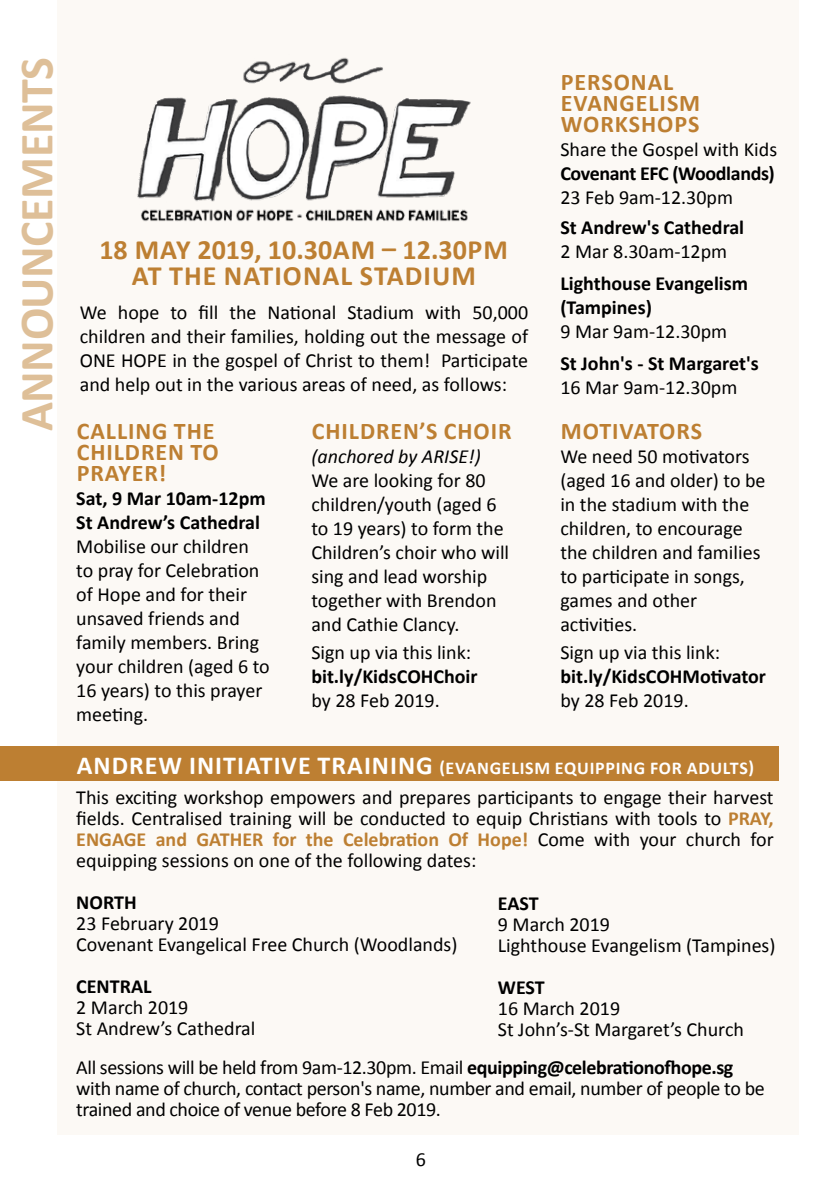
<style>
.page{position:relative;width:840px;height:1191px;background:#fff}
.page>*{position:absolute;margin:0;border:0;box-sizing:border-box;transform-origin:0 0}
.t1{font:700 48px "Calibri";letter-spacing:-.01em;color:#debf98}
.t2{font:700 28px/26px "Calibri";letter-spacing:.035em;color:#bd7f32;text-align:center}
.t3{font:700 24px/21px "Calibri";letter-spacing:.04em;color:#bd7f32}
.t4{font:20px/24px "Calibri";color:#000}
.t5{font:20px/21px "Calibri";letter-spacing:-.02em;color:#000}
.t6{font:700 20px/24px "Calibri";color:#000}
.t7{font:700 20px "Calibri";letter-spacing:-.02em;color:#000}
.t8{font:italic 20px "Calibri";color:#000}
.t9{font:700 18px "Calibri";letter-spacing:.04em;color:#fff}
.s1{font-size:26px}
.s2{font-weight:700;color:#bd7f32}
.s3{font-weight:700}
</style>
<div class="page">
<div style="left:57px;top:0;width:740px;height:1134px;background:#fcf9f5"></div>
<div style="left:0;top:746px;width:778px;height:35px;background:#bd7f32"></div>
<img style="left:137px;top:57px;width:334px;height:165px">
<h1 class="t1" style="left:6px;top:431px;width:375px;rotate:-90deg">ANNOUNCEMENTS</h1>
<h2 class="t2" style="left:99px;top:237px;width:410px">18 MAY 2019, 10.30AM – 12.30PM<br>AT THE NATIONAL STADIUM</h2>
<p class="t4" style="left:80px;top:300px;width:449px;text-align:justify">We hope to fill the National Stadium with 50,000 children and their families, holding out the message of ONE HOPE in the gospel of Christ to them! Participate and help out in the various areas of need, as follows:</p>
<p class="t3" style="left:77px;top:420px;width:143px">CALLING THE<br>CHILDREN TO<br>PRAYER!</p>
<p class="t6" style="left:76px;top:486px;width:191px">Sat, 9 Mar 10am-12pm<br>St Andrew’s Cathedral</p>
<p class="t4" style="left:76px;top:534px;width:195px">Mobilise our children to pray for Celebration of Hope and for their unsaved friends and family members. Bring your children (aged 6 to<br>16 years) to this prayer meeting.</p>
<p class="t3" style="left:311px;top:420px;width:201px">CHILDREN’S CHOIR</p>
<p class="t8" style="left:311px;top:443px;width:171px">(anchored by ARISE!)</p>
<p class="t4" style="left:311px;top:468px;width:199px">We are looking for 80 children/youth (aged 6 to 19 years) to form the<br>Children’s choir who will sing and lead worship together with Brendon and Cathie Clancy.</p>
<p class="t4" style="left:311px;top:640px;width:161px">Sign up via this link:</p>
<p class="t6" style="left:311px;top:664px;width:168px">bit.ly/KidsCOHChoir</p>
<p class="t4" style="left:311px;top:688px;width:130px">by 28 Feb 2019.</p>
<p class="t3" style="left:560px;top:72px;width:141px">PERSONAL<br>EVANGELISM<br>WORKSHOPS</p>
<p class="t4" style="left:560px;top:138px;width:218px">Share the Gospel with Kids</p>
<p class="t7" style="left:560px;top:161px;width:216px">Covenant EFC (Woodlands)</p>
<p class="t4" style="left:560px;top:186px;width:174px">23 Feb 9am-12.30pm</p>
<p class="t6" style="left:560px;top:216px;width:185px">St Andrew's Cathedral</p>
<p class="t4" style="left:560px;top:240px;width:168px">2 Mar 8.30am-12pm</p>
<p class="t6" style="left:560px;top:272px;width:189px">Lighthouse Evangelism (Tampines)</p>
<p class="t4" style="left:560px;top:320px;width:168px">9 Mar 9am-12.30pm</p>
<p class="t6" style="left:560px;top:352px;width:200px">St John's - St Margaret's</p>
<p class="t4" style="left:560px;top:376px;width:178px">16 Mar 9am-12.30pm</p>
<p class="t3" style="left:560px;top:420px;width:143px">MOTIVATORS</p>
<p class="t4" style="left:560px;top:444px;width:206px">We need 50 motivators (aged 16 and older) to be in the stadium with the children, to encourage the children and families to participate in songs, games and other activities.</p>
<p class="t4" style="left:560px;top:640px;width:161px">Sign up via this link:</p>
<p class="t6" style="left:560px;top:664px;width:207px">bit.ly/KidsCOHMotivator</p>
<p class="t4" style="left:560px;top:688px;width:130px">by 28 Feb 2019.</p>
<p class="t9" style="left:77px;top:756px;width:678px"><span class="s1">ANDREW INITIATIVE TRAINING</span> (EVANGELISM EQUIPPING FOR ADULTS)</p>
<p class="t4" style="left:76px;top:786px;width:698px;line-height:21px;text-align:justify">This exciting workshop empowers and prepares participants to engage their harvest fields. Centralised training will be conducted to equip Christians with tools to <span class="s2">PRAY, ENGAGE and GATHER for the Celebration Of Hope!</span> Come with your church for equipping sessions on one of the following dates:</p>
<p class="t6" style="left:76px;top:890px;width:62px">NORTH</p>
<p class="t4" style="left:76px;top:912px;width:382px;line-height:21px">23 February 2019<br>Covenant Evangelical Free Church (Woodlands)</p>
<p class="t6" style="left:76px;top:974px;width:77px">CENTRAL</p>
<p class="t4" style="left:76px;top:996px;width:181px;line-height:21px">2 March 2019<br>St Andrew’s Cathedral</p>
<p class="t5" style="left:76px;top:1056px;width:689px">All sessions will be held from 9am-12.30pm. Email <span class="s3">equipping@celebrationofhope.sg </span>with name of church, contact person's name, number and email, number of people to be trained and choice of venue before 8 Feb 2019.</p>
<p class="t6" style="left:497px;top:891px;width:42px">EAST</p>
<p class="t4" style="left:497px;top:914px;width:279px;line-height:21px">9 March 2019<br>Lighthouse Evangelism (Tampines)</p>
<p class="t6" style="left:497px;top:975px;width:48px">WEST</p>
<p class="t4" style="left:497px;top:998px;width:247px;line-height:21px">16 March 2019<br>St John’s-St Margaret’s Church</p>
<p class="t4" style="left:415px;top:1147px;width:12px">6</p>
</div>
